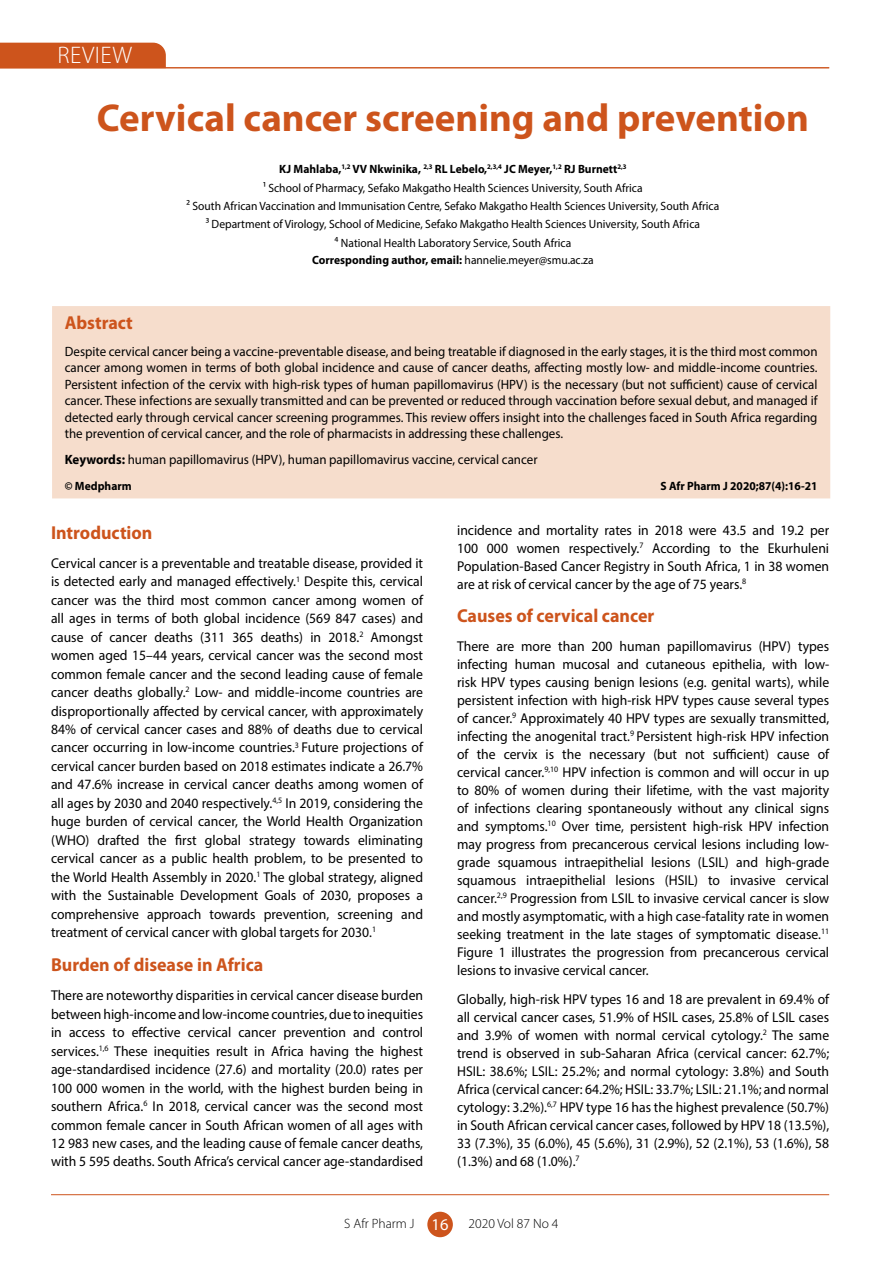
<style>
.page{position:relative;width:893px;height:1263px;background:#fff}
.page>*{position:absolute;margin:0;border:0;box-sizing:border-box;transform-origin:0 0}
.t1{font:700 39px "Myriad Pro";color:#cd541c}
.t2{font:300 24px "Myriad Pro";letter-spacing:.02em;color:#fff}
.t3{font:700 18.75px "Myriad Pro";color:#cd541c;scale:.96 1}
.t4{font:14.25px/18px "Myriad Pro";color:#000;text-align:justify;scale:.96 1}
.t5{font:13.5px/16.5px "Myriad Pro";color:#000;text-align:justify;scale:.96 1}
.t6{font:300 13.5px "Myriad Pro";color:#000}
.t7{font:12px/18.5px "Myriad Pro";color:#000;text-align:center;scale:.96 1}
.t8{font:700 12px "Myriad Pro";color:#000;scale:.96 1}
.s1{font-weight:700}
.s2{font-weight:400}
.s3{font-weight:400;font-size:16.5px;color:#fff}
</style>
<div class="page">
<hr style="left:51px;top:1194px;width:778px;height:1px;background:#cd541c">
<div style="left:427px;top:1212px;width:26px;height:25px;background:#cd541c;border-radius:50%"></div>
<svg style="left:0;top:42px;width:167px;height:27px;background:#cf5d28"></svg>
<hr style="left:0;top:67px;width:829px;height:1px;background:#cd541c">
<div style="left:52px;top:306px;width:778px;height:192px;background:#f6ddcc"></div>
<h2 class="t2" style="left:58px;top:41px;width:76px">REVIEW</h2>
<h1 class="t1" style="left:97px;top:93px;width:714px">Cervical cancer screening and prevention</h1>
<p class="t7" style="left:186px;top:160px;width:556px"><span class="s1">KJ Mahlaba,</span><sup>1,2</sup> <span class="s1">VV Nkwinika,</span> <sup>2,3</sup> <span class="s1">RL Lebelo,</span><sup>2,3,4</sup> <span class="s1">JC Meyer,</span><sup>1,2</sup> <span class="s1">RJ Burnett</span><sup>2,3<br></sup>1 School of Pharmacy, Sefako Makgatho Health Sciences University, South Africa<br>2 South African Vaccination and Immunisation Centre, Sefako Makgatho Health Sciences University, South Africa 3 Department of Virology, School of Medicine, Sefako Makgatho Health Sciences University, South Africa<br>⁴ National Health Laboratory Service, South Africa</p>
<p class="t8" style="left:312px;top:252px;width:295px">Corresponding author, email: <span class="s2">hannelie.meyer@smu.ac.za</span></p>
<h3 class="t3" style="left:65px;top:310px;width:72px">Abstract</h3>
<p class="t5" style="left:65px;top:343px;width:786px">Despite cervical cancer being a vaccine-preventable disease, and being treatable if diagnosed in the early stages, it is the third most common cancer among women in terms of both global incidence and cause of cancer deaths, affecting mostly low- and middle-income countries.<br>Persistent infection of the cervix with high-risk types of human papillomavirus (HPV) is the necessary (but not sufficient) cause of cervical cancer. These infections are sexually transmitted and can be prevented or reduced through vaccination before sexual debut, and managed if detected early through cervical cancer screening programmes. This review offers insight into the challenges faced in South Africa regarding the prevention of cervical cancer, and the role of pharmacists in addressing these challenges.</p>
<p class="t5" style="left:65px;top:451px;width:494px"><span class="s1">Keywords:</span> human papillomavirus (HPV), human papillomavirus vaccine, cervical cancer</p>
<p class="t8" style="left:65px;top:478px;width:71px">© Medpharm</p>
<p class="t8" style="left:660px;top:478px;width:165px">S Afr Pharm J 2020;87(4):16-21</p>
<h3 class="t3" style="left:51px;top:520px;width:107px">Introduction</h3>
<p class="t4" style="left:51px;top:554px;width:389px;line-height:18.5px">Cervical cancer is a preventable and treatable disease, provided it is detected early and managed effectively.<sup>1</sup> Despite this, cervical cancer was the third most common cancer among women of all ages in terms of both global incidence (569 847 cases) and cause of cancer deaths (311 365 deaths) in 2018.<sup>2</sup> Amongst women aged 15–44 years, cervical cancer was the second most common female cancer and the second leading cause of female cancer deaths globally.<sup>2</sup> Low- and middle-income countries are disproportionally affected by cervical cancer, with approximately 84% of cervical cancer cases and 88% of deaths due to cervical cancer occurring in low-income countries.<sup>3</sup> Future projections of cervical cancer burden based on 2018 estimates indicate a 26.7% and 47.6% increase in cervical cancer deaths among women of all ages by 2030 and 2040 respectively.<sup>4,5</sup> In 2019, considering the huge burden of cervical cancer, the World Health Organization (WHO) drafted the first global strategy towards eliminating cervical cancer as a public health problem, to be presented to the World Health Assembly in 2020.<sup>1</sup> The global strategy, aligned with the Sustainable Development Goals of 2030, proposes a comprehensive approach towards prevention, screening and treatment of cervical cancer with global targets for 2030.<sup>1</sup></p>
<h3 class="t3" style="left:51px;top:953px;width:223px">Burden of disease in Africa</h3>
<p class="t4" style="left:51px;top:986px;width:389px;line-height:18.5px">There are noteworthy disparities in cervical cancer disease burden between high-income and low-income countries, due to inequities in access to effective cervical cancer prevention and control services.<sup>1,6</sup> These inequities result in Africa having the highest age-standardised incidence (27.6) and mortality (20.0) rates per 100 000 women in the world, with the highest burden being in southern Africa.<sup>6</sup> In 2018, cervical cancer was the second most common female cancer in South African women of all ages with 12 983 new cases, and the leading cause of female cancer deaths, with 5 595 deaths. South Africa’s cervical cancer age-standardised</p>
<p class="t4" style="left:457px;top:521px;width:389px">incidence and mortality rates in 2018 were 43.5 and 19.2 per 100 000 women respectively.<sup>7</sup> According to the Ekurhuleni Population-Based Cancer Registry in South Africa, 1 in 38 women are at risk of cervical cancer by the age of 75 years.<sup>8</sup></p>
<h3 class="t3" style="left:457px;top:604px;width:207px">Causes of cervical cancer</h3>
<p class="t4" style="left:457px;top:637px;width:389px">There are more than 200 human papillomavirus (HPV) types infecting human mucosal and cutaneous epithelia, with low&shy;risk HPV types causing benign lesions (e.g. genital warts), while persistent infection with high-risk HPV types cause several types of cancer.<sup>9</sup> Approximately 40 HPV types are sexually transmitted, infecting the anogenital tract.<sup>9</sup> Persistent high-risk HPV infection of the cervix is the necessary (but not sufficient) cause of cervical cancer.<sup>9,10</sup> HPV infection is common and will occur in up to 80% of women during their lifetime, with the vast majority of infections clearing spontaneously without any clinical signs and symptoms.<sup>10</sup> Over time, persistent high-risk HPV infection may progress from precancerous cervical lesions including low&shy;grade squamous intraepithelial lesions (LSIL) and high-grade squamous intraepithelial lesions (HSIL) to invasive cervical cancer.<sup>2,9</sup> Progression from LSIL to invasive cervical cancer is slow and mostly asymptomatic, with a high case-fatality rate in women seeking treatment in the late stages of symptomatic disease.<sup>11<br></sup>Figure 1 illustrates the progression from precancerous cervical lesions to invasive cervical cancer.</p>
<p class="t4" style="left:457px;top:990px;width:389px">Globally, high-risk HPV types 16 and 18 are prevalent in 69.4% of all cervical cancer cases, 51.9% of HSIL cases, 25.8% of LSIL cases and 3.9% of women with normal cervical cytology.<sup>2</sup> The same trend is observed in sub-Saharan Africa (cervical cancer: 62.7%; HSIL: 38.6%; LSIL: 25.2%; and normal cytology: 3.8%) and South Africa (cervical cancer: 64.2%; HSIL: 33.7%; LSIL: 21.1%; and normal cytology: 3.2%).<sup>6,7</sup> HPV type 16 has the highest prevalence (50.7%) in South African cervical cancer cases, followed by HPV 18 (13.5%), 33 (7.3%), 35 (6.0%), 45 (5.6%), 31 (2.9%), 52 (2.1%), 53 (1.6%), 58 (1.3%) and 68 (1.0%).<sup>7</sup></p>
<p class="t6" style="left:344px;top:1215px;width:106px">S Afr Pharm J <span class="s3">16</span></p>
<p class="t6" style="left:469px;top:1215px;width:91px">2020 Vol 87 No 4</p>
</div>
